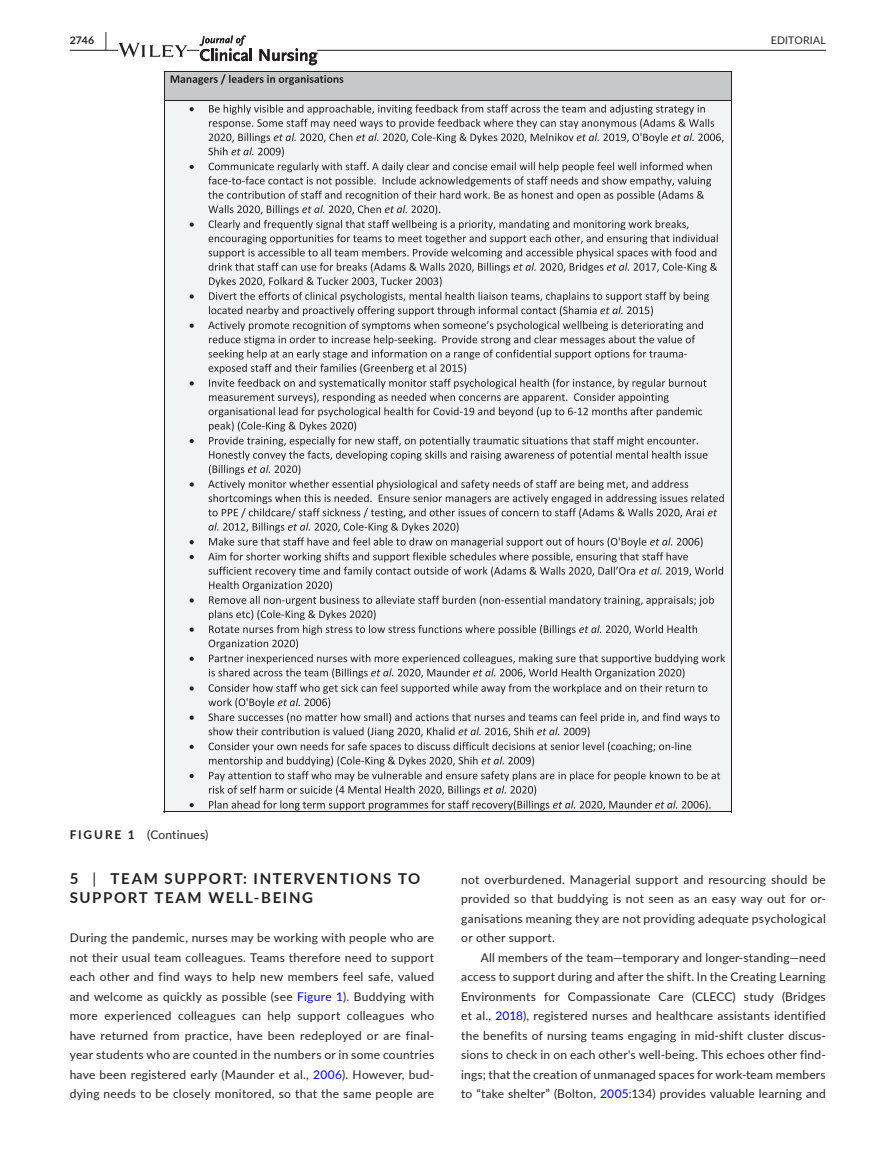
<style>
.page{position:relative;width:893px;height:1174px;background:#fff}
.page>*{position:absolute;margin:0;border:0;box-sizing:border-box;transform-origin:0 0}
.t1{font:700 15px/19.5px "Lato";letter-spacing:.105em;color:#231f20}
.t2{font:12px/19.5px "Lato";letter-spacing:.02em;color:#231f20;text-align:justify}
.t3{font:10.5px "Lato";letter-spacing:.02em;color:#231f20}
.t4{font:700 10.5px "Lato";color:#231f20}
.s1{font-size:19.5px}
.s2{font-weight:700}
.s3{font-weight:400}
.s4{color:#00f}
</style>
<div class="page">
<hr style="left:70px;top:50px;width:756px;height:1px;background:#231f20">
<svg style="left:119px;top:43px;width:68px;height:14px"></svg>
<div style="left:199px;top:35px;width:118px;height:30px;background:#fff"></div>
<svg style="left:199px;top:35px;width:53px;height:26px"></svg>
<svg style="left:259px;top:48px;width:58px;height:17px"></svg>
<div style="left:164px;top:81px;width:567px;height:617px;background:#f2f3f4"></div>
<div style="left:170px;top:72px;width:556px;height:14px;background:#c7c8ca"></div>
<svg style="left:171px;top:74px;width:172px;height:11px"></svg>
<div style="left:170px;top:86px;width:556px;height:14px;background:#c7c8ca"></div>
<svg style="left:164px;top:73px;width:1px;height:27px"></svg>
<svg style="left:731px;top:73px;width:1px;height:27px"></svg>
<svg style="left:190px;top:107px;width:4px;height:4px"></svg>
<svg style="left:190px;top:165px;width:4px;height:4px"></svg>
<svg style="left:190px;top:222px;width:4px;height:5px"></svg>
<svg style="left:190px;top:294px;width:4px;height:4px"></svg>
<svg style="left:190px;top:323px;width:4px;height:5px"></svg>
<svg style="left:190px;top:381px;width:4px;height:4px"></svg>
<svg style="left:190px;top:439px;width:4px;height:4px"></svg>
<svg style="left:190px;top:482px;width:4px;height:4px"></svg>
<svg style="left:190px;top:540px;width:4px;height:4px"></svg>
<svg style="left:190px;top:555px;width:4px;height:4px"></svg>
<svg style="left:190px;top:598px;width:4px;height:4px"></svg>
<svg style="left:190px;top:627px;width:4px;height:4px"></svg>
<svg style="left:190px;top:656px;width:4px;height:5px"></svg>
<svg style="left:208px;top:104px;width:517px;height:574px"></svg>
<hr style="left:164px;top:100px;width:568px;height:1px;background:#231f20">
<hr style="left:164px;top:72px;width:568px;height:1px;background:#231f20">
<hr style="left:164px;top:101px;width:1px;height:579px;background:#231f20">
<hr style="left:731px;top:101px;width:1px;height:579px;background:#231f20">
<svg style="left:190px;top:686px;width:4px;height:4px"></svg>
<div style="left:170px;top:695px;width:556px;height:14px;background:#f2f3f4"></div>
<div style="left:170px;top:709px;width:556px;height:15px;background:#f2f3f4"></div>
<svg style="left:190px;top:715px;width:4px;height:4px"></svg>
<div style="left:170px;top:724px;width:556px;height:14px;background:#f2f3f4"></div>
<div style="left:170px;top:738px;width:556px;height:15px;background:#f2f3f4"></div>
<svg style="left:190px;top:744px;width:4px;height:5px"></svg>
<div style="left:170px;top:753px;width:556px;height:14px;background:#f2f3f4"></div>
<div style="left:170px;top:767px;width:556px;height:15px;background:#f2f3f4"></div>
<svg style="left:190px;top:774px;width:4px;height:4px"></svg>
<div style="left:170px;top:782px;width:556px;height:14px;background:#f2f3f4"></div>
<div style="left:170px;top:796px;width:556px;height:15px;background:#f2f3f4"></div>
<svg style="left:190px;top:803px;width:4px;height:4px"></svg>
<svg style="left:208px;top:684px;width:512px;height:126px"></svg>
<hr style="left:164px;top:680px;width:1px;height:132px;background:#231f20">
<hr style="left:164px;top:811px;width:567px;height:1px;background:#231f20">
<hr style="left:731px;top:680px;width:1px;height:132px;background:#231f20">
<p class="t4" style="left:70px;top:33px;width:39px">2746 <span class="s1">|</span></p>
<p class="t3" style="left:771px;top:33px;width:56px">EDITORIAL</p>
<p class="t2" style="left:70px;top:824px;width:140px"><span class="s2">FIGURE 1</span> (Continues)</p>
<p class="t1" style="left:70px;top:867px;width:352px">5 <span class="s3">|</span> TEAM SUPPORT: INTERVENTIONS TO<br>SUPPORT TEAM WELL-BEING</p>
<p class="t2" style="left:70px;top:927px;width:366px">During the pandemic, nurses may be working with people who are not their usual team colleagues. Teams therefore need to support each other and find ways to help new members feel safe, valued and welcome as quickly as possible (see <span class="s4">Figure 1</span>). Buddying with more experienced colleagues can help support colleagues who have returned from practice, have been redeployed or are final&shy;year students who are counted in the numbers or in some countries have been registered early (Maunder et al., <span class="s4">2006</span>). However, bud&shy;dying needs to be closely monitored, so that the same people are</p>
<p class="t2" style="left:461px;top:869px;width:366px">not overburdened. Managerial support and resourcing should be provided so that buddying is not seen as an easy way out for or&shy;ganisations meaning they are not providing adequate psychological or other support.</p>
<p class="t2" style="left:461px;top:947px;width:366px;text-indent:20px">All members of the team—temporary and longer-standing—need access to support during and after the shift. In the Creating Learning Environments for Compassionate Care (CLECC) study (Bridges et al., <span class="s4">2018</span>), registered nurses and healthcare assistants identified the benefits of nursing teams engaging in mid-shift cluster discus&shy;sions to check in on each other's well-being. This echoes other find&shy;ings; that the creation of unmanaged spaces for work-team members to “take shelter” (Bolton, <span class="s4">2005</span>:134) provides valuable learning and</p>
</div>
